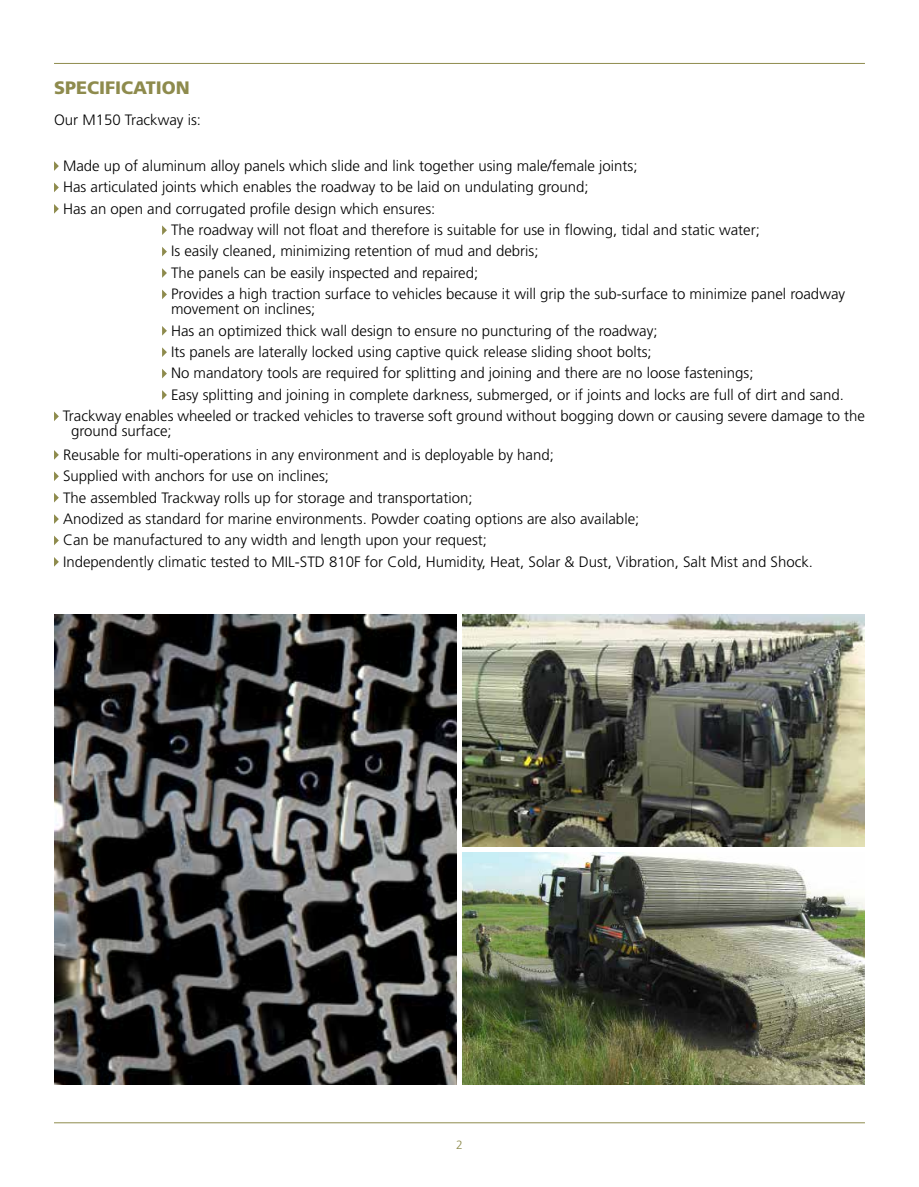
<style>
.page{position:relative;width:919px;height:1187px;background:#fff}
.page>*{position:absolute;margin:0;border:0;box-sizing:border-box;transform-origin:0 0}
.t1{font:900 18px "Frutiger LT Std";color:#8e8b4d}
.t2{font:300 15px/21.5px "Frutiger LT Std";color:#000}
.t3{font:300 12px "Frutiger LT Std";color:#8e8b4d}
</style>
<div class="page">
<hr style="left:54px;top:63px;width:810px;height:1px;background:#8e8b4d">
<hr style="left:54px;top:1122px;width:810px;height:1px;background:#8e8b4d">
<svg style="left:54px;top:161px;width:5px;height:10px"></svg>
<svg style="left:54px;top:183px;width:5px;height:9px"></svg>
<svg style="left:54px;top:204px;width:5px;height:10px"></svg>
<svg style="left:162px;top:225px;width:5px;height:10px"></svg>
<svg style="left:162px;top:247px;width:5px;height:9px"></svg>
<svg style="left:162px;top:268px;width:5px;height:10px"></svg>
<svg style="left:162px;top:289px;width:5px;height:10px"></svg>
<svg style="left:162px;top:326px;width:5px;height:9px"></svg>
<svg style="left:162px;top:347px;width:5px;height:10px"></svg>
<svg style="left:162px;top:369px;width:5px;height:9px"></svg>
<svg style="left:162px;top:390px;width:5px;height:10px"></svg>
<svg style="left:54px;top:411px;width:5px;height:10px"></svg>
<svg style="left:54px;top:450px;width:5px;height:9px"></svg>
<svg style="left:54px;top:471px;width:5px;height:10px"></svg>
<svg style="left:54px;top:493px;width:5px;height:9px"></svg>
<svg style="left:54px;top:514px;width:5px;height:10px"></svg>
<svg style="left:54px;top:535px;width:5px;height:10px"></svg>
<svg style="left:54px;top:557px;width:5px;height:9px"></svg>
<img style="left:54px;top:614px;width:402px;height:470px">
<img style="left:462px;top:852px;width:402px;height:232px">
<img style="left:462px;top:614px;width:402px;height:232px">
<p class="t1" style="left:54px;top:77px;width:137px">SPECIFICATION</p>
<p class="t2" style="left:54px;top:109px;width:148px">Our M150 Trackway is:</p>
<p class="t2" style="left:63px;top:155px;width:576px">Made up of aluminum alloy panels which slide and link together using male/female joints;</p>
<p class="t2" style="left:63px;top:176px;width:527px">Has articulated joints which enables the roadway to be laid on undulating ground;</p>
<p class="t2" style="left:63px;top:198px;width:374px">Has an open and corrugated profile design which ensures:</p>
<p class="t2" style="left:171px;top:219px;width:590px">The roadway will not float and therefore is suitable for use in flowing, tidal and static water;</p>
<p class="t2" style="left:171px;top:241px;width:369px">Is easily cleaned, minimizing retention of mud and debris;</p>
<p class="t2" style="left:171px;top:262px;width:309px">The panels can be easily inspected and repaired;</p>
<p class="t2" style="left:171px;top:283px;width:675px">Provides a high traction surface to vehicles because it will grip the sub-surface to minimize panel roadway</p>
<p class="t2" style="left:171px;top:298px;width:146px">movement on inclines;</p>
<p class="t2" style="left:171px;top:320px;width:488px">Has an optimized thick wall design to ensure no puncturing of the roadway;</p>
<p class="t2" style="left:171px;top:341px;width:482px">Its panels are laterally locked using captive quick release sliding shoot bolts;</p>
<p class="t2" style="left:171px;top:363px;width:584px">No mandatory tools are required for splitting and joining and there are no loose fastenings;</p>
<p class="t2" style="left:171px;top:384px;width:674px">Easy splitting and joining in complete darkness, submerged, or if joints and locks are full of dirt and sand.</p>
<p class="t2" style="left:63px;top:405px;width:803px">Trackway enables wheeled or tracked vehicles to traverse soft ground without bogging down or causing severe damage to the</p>
<p class="t2" style="left:63px;top:419px;width:492px;line-height:23.5px;text-indent:8px">ground surface;<br>Reusable for multi-operations in any environment and is deployable by hand;</p>
<p class="t2" style="left:63px;top:465px;width:751px">Supplied with anchors for use on inclines;<br>The assembled Trackway rolls up for storage and transportation;<br>Anodized as standard for marine environments. Powder coating options are also available;<br>Can be manufactured to any width and length upon your request;<br>Independently climatic tested to MIL-STD 810F for Cold, Humidity, Heat, Solar &amp; Dust, Vibration, Salt Mist and Shock.</p>
<p class="t3" style="left:456px;top:1138px;width:8px">2</p>
</div>
